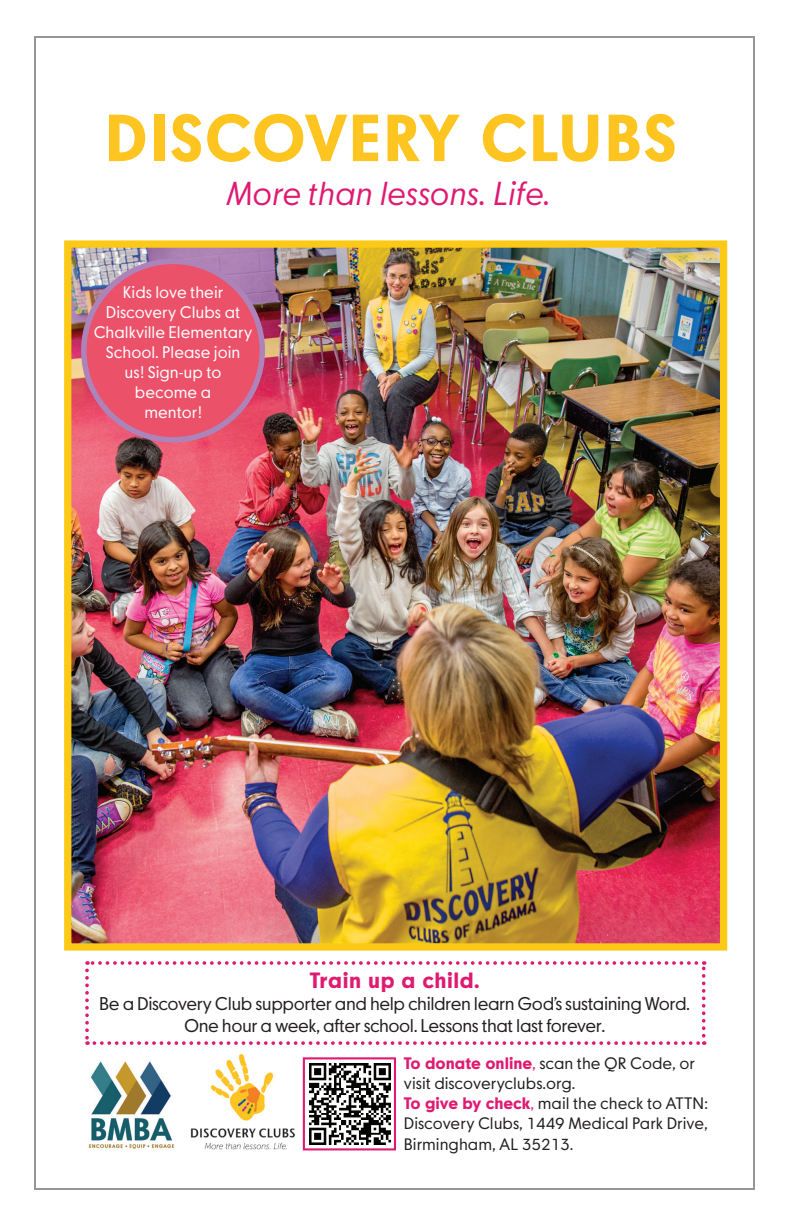
<style>
.page{position:relative;width:792px;height:1224px;background:#fff}
.page>*{position:absolute;margin:0;border:0;box-sizing:border-box;transform-origin:0 0}
.t1{font:800 65.6px "Moskau Grotesk";letter-spacing:.025em;color:#fec41f}
.t2{font:italic 32.8px "Moskau Grotesk";color:#df1a71}
.t3{font:800 21.8px "Moskau Grotesk";letter-spacing:.025em;color:#df1a71}
.t4{font:18.2px/21.8px "Moskau Grotesk";letter-spacing:-.025em;color:#231f20;text-align:center}
.t5{font:16.6px/20px "Moskau Grotesk";color:#fff;text-align:center}
.t6{font:16.4px/20px "Moskau Grotesk";color:#231f20}
.s1{font-weight:800;color:#df1a71}
.s2{color:#df1a71}
</style>
<div class="page">
<img style="left:191px;top:1055px;width:104px;height:95px">
<img style="left:88px;top:1061px;width:87px;height:88px">
<svg style="left:302px;top:1057px;width:94px;height:94px"></svg>
<img style="left:72px;top:248px;width:647px;height:695px">
<div style="left:64px;top:240px;width:663px;height:711px;border:7px solid #fcca16"></div>
<svg style="left:85px;top:961px;width:621px;height:84px"></svg>
<div style="left:84px;top:261px;width:178px;height:179px;background:#ec516a;border-radius:50%"></div>
<div style="left:81px;top:259px;width:184px;height:184px;border:5px solid #ad84b9;border-radius:50%"></div>
<p class="t1" style="left:104px;top:97px;width:573px">DISCOVERY CLUBS</p>
<p class="t2" style="left:225px;top:173px;width:326px">More than lessons. Life.</p>
<p class="t5" style="left:94px;top:282px;width:160px">Kids love their<br>Discovery Clubs at<br>Chalkville Elementary<br>School. Please join<br>us! Sign-up to become a<br>mentor!</p>
<p class="t3" style="left:310px;top:967px;width:171px">Train up a child.</p>
<p class="t4" style="left:99px;top:993px;width:592px">Be a Discovery Club supporter and help children learn God’s sustaining Word.<br>One hour a week, after school. Lessons that last forever.</p>
<p class="t6" style="left:404px;top:1054px;width:305px"><span class="s1">To donate online</span><span class="s2">,</span> scan the QR Code, or visit discoveryclubs.org.<br><span class="s1">To give by check</span><span class="s2">,</span> mail the check to ATTN:<br>Discovery Clubs, 1449 Medical Park Drive, Birmingham, AL 35213.</p>
</div>
